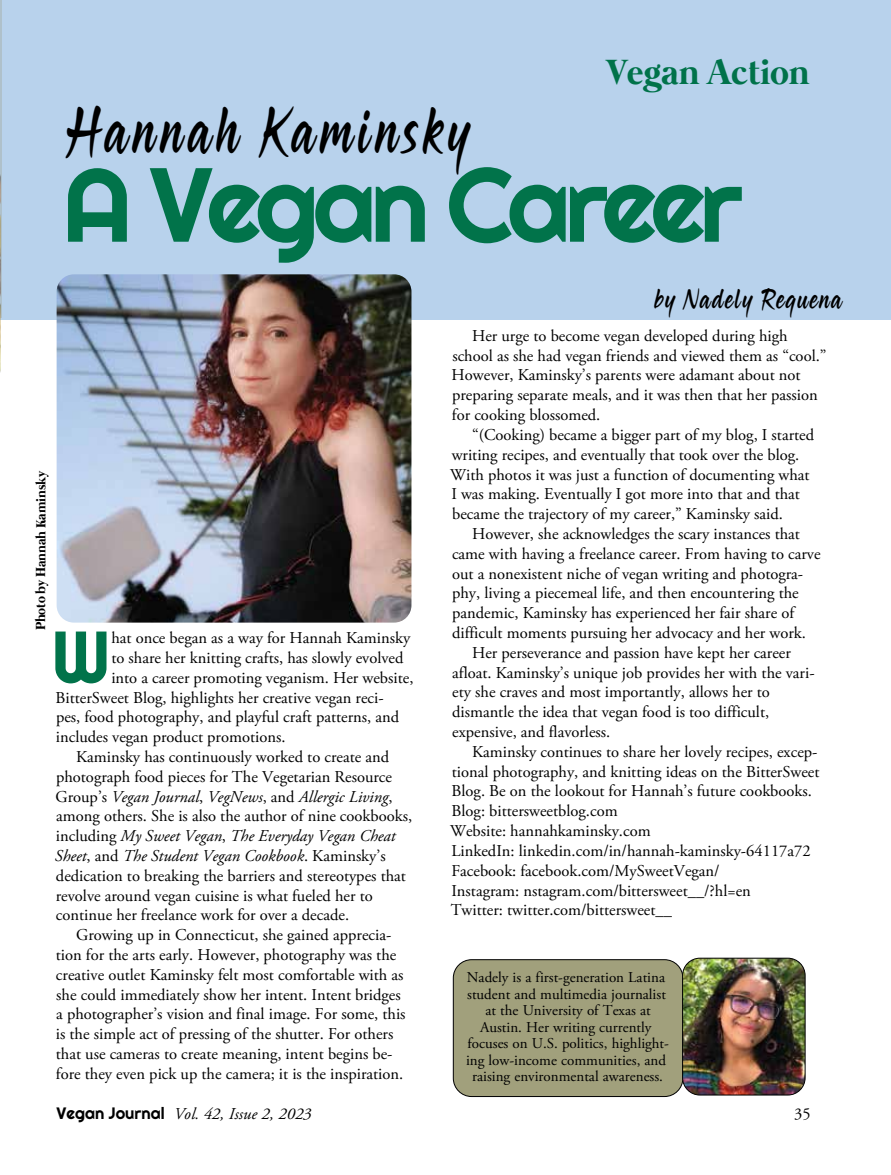
<style>
.page{position:relative;width:891px;height:1175px;background:#fff}
.page>*{position:absolute;margin:0;border:0;box-sizing:border-box;transform-origin:0 0}
.t1{font:105px "Righteous";letter-spacing:-.06em;color:#01734a}
.t2{font:73.05px "Righteous";color:#01734a}
.t3{font:67.5px "Midnight Drive Two";letter-spacing:.12em;color:#000;scale:.74 1}
.t4{font:700 36px "Mermaid";color:#00724a}
.t5{font:28.5px "Midnight Drive Two";letter-spacing:.08em;color:#000;scale:.81 1}
.t6{font:16.5px/19.8px "Adobe Garamond Pro";color:#000}
.t7{font:italic 16.5px "Adobe Garamond Pro";color:#000}
.t8{font:16.5px "Adobe Garamond Pro";letter-spacing:-.055em;color:#000}
.t9{font:15px/16.5px "Adobe Garamond Pro";color:#000;text-align:center}
.t10{font:700 13.5px "Mermaid";letter-spacing:-.005em;color:#000}
.s1{font-style:normal}
.s2{font-family:"Righteous";font-style:normal}
</style>
<div class="page">
<div style="left:0;top:0;width:891px;height:319px;background:#b8d2ec"></div>
<div style="left:453px;top:959px;width:230px;height:137px;background:#a1a07c;border-radius:18px"></div>
<div style="left:453px;top:959px;width:230px;height:137px;border:1px solid #000;border-radius:18px"></div>
<img style="left:683px;top:959px;width:122px;height:136px">
<div style="left:682px;top:957px;width:123px;height:138px;border:1px solid #000;border-radius:17px"></div>
<img style="left:57px;top:274px;width:354px;height:348px">
<img style="left:0;top:0;width:1px;height:372px">
<h3 class="t4" style="left:606px;top:51px;width:204px">Vegan Action</h3>
<h3 class="t3" style="left:66px;top:92px;width:549px">Hannah Kaminsky</h3>
<h1 class="t1" style="left:62px;top:138px;width:682px">A Vegan Career</h1>
<p class="t10" style="left:33px;top:630px;width:161px;rotate:-90deg">Photo by Hannah Kaminsky</p>
<h2 class="t2" style="left:51px;top:610px;width:61px">W</h2>
<p class="t6" style="left:111px;top:628px;width:300px">hat once began as a way for Hannah Kaminsky</p>
<p class="t6" style="left:111px;top:648px;width:294px">to share her knitting crafts, has slowly evolved</p>
<p class="t6" style="left:111px;top:668px;width:304px">into a career promoting veganism. Her website,</p>
<p class="t6" style="left:56px;top:688px;width:330px">BitterSweet Blog, highlights her creative vegan reci-</p>
<p class="t6" style="left:56px;top:707px;width:345px">pes, food photography, and playful craft patterns, and</p>
<p class="t6" style="left:56px;top:727px;width:231px">includes vegan product promotions.</p>
<p class="t6" style="left:76px;top:747px;width:315px">Kaminsky has continuously worked to create and</p>
<p class="t6" style="left:56px;top:767px;width:338px">photograph food pieces for The Vegetarian Resource</p>
<p class="t7" style="left:55px;top:786px;width:339px"><span class="s1">Group’s</span> Vegan Journal<span class="s1">,</span> VegNews<span class="s1">, and</span> Allergic Living<span class="s1">,</span></p>
<p class="t6" style="left:56px;top:806px;width:358px">among others. She is also the author of nine cookbooks,</p>
<p class="t7" style="left:56px;top:826px;width:341px"><span class="s1">including</span> My Sweet Vegan<span class="s1">,</span> The Everyday Vegan Cheat</p>
<p class="t7" style="left:55px;top:845px;width:332px">Sheet<span class="s1">, and</span> The Student Vegan Cookbook<span class="s1">. Kaminsky’s</span></p>
<p class="t6" style="left:56px;top:866px;width:351px">dedication to breaking the barriers and stereotypes that</p>
<p class="t6" style="left:56px;top:886px;width:319px">revolve around vegan cuisine is what fueled her to</p>
<p class="t6" style="left:56px;top:905px;width:295px">continue her freelance work for over a decade.</p>
<p class="t6" style="left:76px;top:925px;width:317px">Growing up in Connecticut, she gained apprecia-</p>
<p class="t6" style="left:56px;top:945px;width:342px">tion for the arts early. However, photography was the</p>
<p class="t6" style="left:56px;top:965px;width:349px">creative outlet Kaminsky felt most comfortable with as</p>
<p class="t6" style="left:56px;top:985px;width:346px">she could immediately show her intent. Intent bridges</p>
<p class="t6" style="left:56px;top:1004px;width:351px">a photographer’s vision and final image. For some, this</p>
<p class="t6" style="left:56px;top:1024px;width:339px">is the simple act of pressing of the shutter. For others</p>
<p class="t6" style="left:56px;top:1044px;width:338px">that use cameras to create meaning, intent begins be-</p>
<p class="t6" style="left:56px;top:1064px;width:349px">fore they even pick up the camera; it is the inspiration.</p>
<h3 class="t5" style="left:655px;top:283px;width:232px">by Nadely Requena</h3>
<p class="t6" style="left:452px;top:326px;width:376px;text-indent:20px">Her urge to become vegan developed during high school as she had vegan friends and viewed them as “cool.” However, Kaminsky’s parents were adamant about not preparing separate meals, and it was then that her passion for cooking blossomed.</p>
<p class="t6" style="left:450px;top:425px;width:365px;text-indent:22px">“(Cooking) became a bigger part of my blog, I started writing recipes, and eventually that took over the blog.<br>With photos it was just a function of documenting what I was making. Eventually I got more into that and that became the trajectory of my career,” Kaminsky said.</p>
<p class="t6" style="left:472px;top:524px;width:329px">However, she acknowledges the scary instances that</p>
<p class="t6" style="left:452px;top:544px;width:370px">came with having a freelance career. From having to carve</p>
<p class="t6" style="left:452px;top:564px;width:353px">out a nonexistent niche of vegan writing and photogra-</p>
<p class="t6" style="left:452px;top:584px;width:348px">phy, living a piecemeal life, and then encountering the</p>
<p class="t6" style="left:452px;top:603px;width:346px">pandemic, Kaminsky has experienced her fair share of</p>
<p class="t6" style="left:452px;top:623px;width:355px">difficult moments pursuing her advocacy and her work.</p>
<p class="t6" style="left:472px;top:643px;width:320px">Her perseverance and passion have kept her career</p>
<p class="t6" style="left:452px;top:663px;width:364px">afloat. Kaminsky’s unique job provides her with the vari-</p>
<p class="t6" style="left:452px;top:683px;width:319px">ety she craves and most importantly, allows her to</p>
<p class="t8" style="left:452px;top:702px;width:319px">dismantle the idea that vegan food is too difficult,</p>
<p class="t6" style="left:452px;top:722px;width:160px">expensive, and flavorless.</p>
<p class="t6" style="left:472px;top:742px;width:347px">Kaminsky continues to share her lovely recipes, excep-</p>
<p class="t6" style="left:452px;top:762px;width:369px">tional photography, and knitting ideas on the BitterSweet</p>
<p class="t6" style="left:452px;top:782px;width:362px">Blog. Be on the lookout for Hannah’s future cookbooks.</p>
<p class="t6" style="left:452px;top:801px;width:168px">Blog: bittersweetblog.com</p>
<p class="t6" style="left:450px;top:821px;width:202px">Website: hannahkaminsky.com</p>
<p class="t6" style="left:451px;top:841px;width:361px">LinkedIn: linkedin.com/in/hannah-kaminsky-64117a72</p>
<p class="t6" style="left:451px;top:861px;width:270px">Facebook: facebook.com/MySweetVegan/</p>
<p class="t6" style="left:451px;top:881px;width:301px">Instagram: nstagram.com/bittersweet__/?hl=en</p>
<p class="t6" style="left:451px;top:900px;width:223px">Twitter: twitter.com/bittersweet__</p>
<p class="t9" style="left:466px;top:969px;width:205px">Nadely is a first-generation Latina student and multimedia journalist at the University of Texas at Austin. Her writing currently focuses on U.S. politics, highlight&shy;ing low-income communities, and raising environmental awareness.</p>
<p class="t7" style="left:57px;top:1104px;width:256px"><span class="s2">Vegan Journal</span> Vol. 42, Issue 2, 2023</p>
<p class="t6" style="left:794px;top:1104px;width:18px">35</p>
</div>
